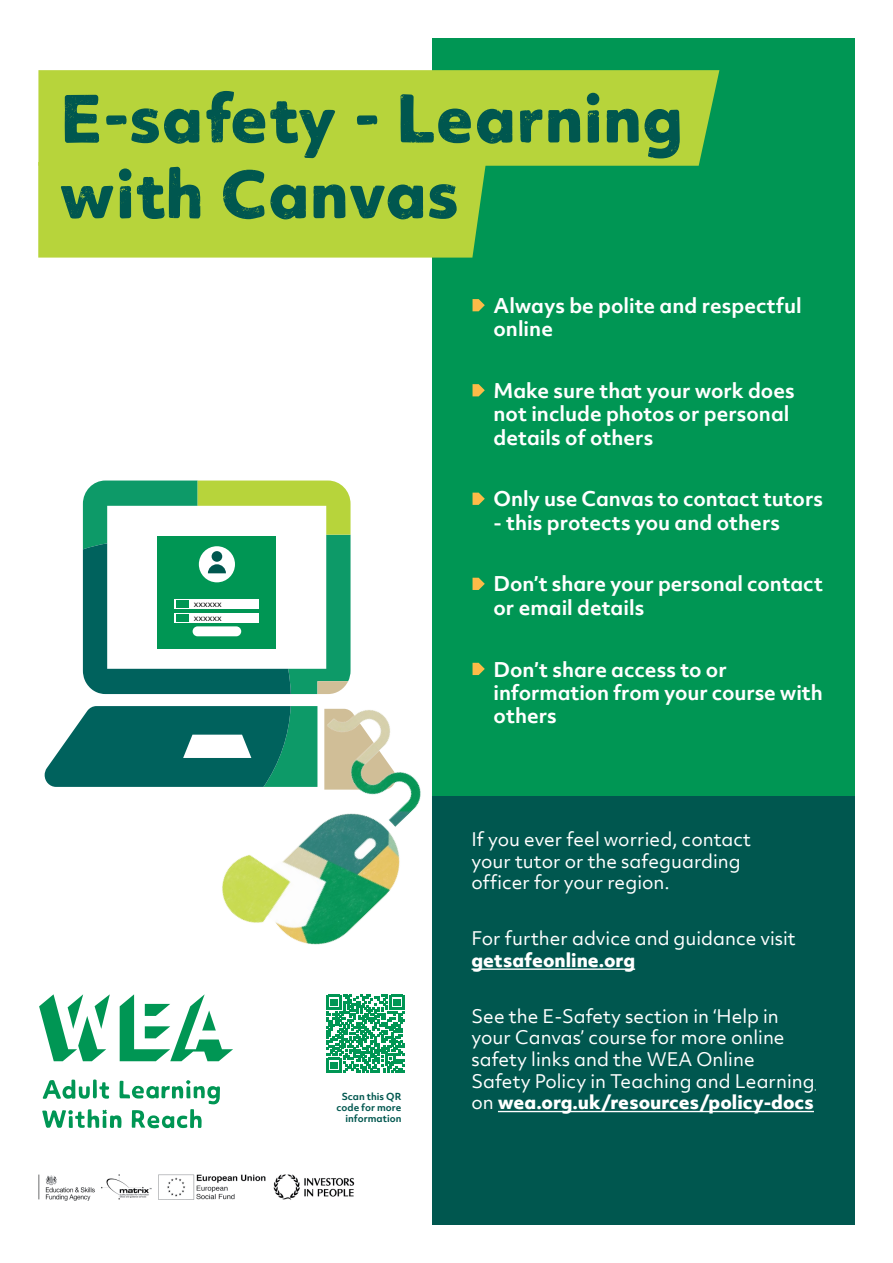
<style>
.page{position:relative;width:893px;height:1263px;background:#fff}
.page>*{position:absolute;margin:0;border:0;box-sizing:border-box;transform-origin:0 0}
.t1{font:63.15px/75.8px "WEA Headline";color:#00574f}
.t2{font:700 19.5px/23.4px "Objektiv Mk 2";color:#fff}
.t3{font:18px/21.6px "Objektiv Mk 2";color:#fff}
.t4{font:800 18px "Objektiv Mk 2";color:#fff}
.t5{font:700 9.3px/11.2px "Objektiv Mk 2";color:#00574f;text-align:right}
.t6{font:8.7px "Objektiv Mk 2";color:#000}
.s1{font-weight:800}
</style>
<div class="page">
<div style="left:432px;top:38px;width:423px;height:1187px;background:#009654"></div>
<div style="left:38px;top:70px;width:681px;height:96px;background:#b7d43b"></div>
<svg style="left:327px;top:1026px;width:77px;height:46px"></svg>
<svg style="left:120px;top:994px;width:113px;height:67px"></svg>
<svg style="left:39px;top:994px;width:71px;height:67px"></svg>
<svg style="left:42px;top:1079px;width:178px;height:49px"></svg>
<img style="left:38px;top:1174px;width:317px;height:26px">
<svg style="left:473px;top:299px;width:12px;height:12px"></svg>
<svg style="left:473px;top:384px;width:12px;height:12px"></svg>
<svg style="left:473px;top:493px;width:12px;height:12px"></svg>
<svg style="left:473px;top:578px;width:12px;height:12px"></svg>
<div style="left:432px;top:797px;width:423px;height:428px;background:#00574f"></div>
<hr style="left:471px;top:968px;width:164px;height:2px;background:#fff">
<hr style="left:498px;top:1111px;width:316px;height:1px;background:#fff">
<svg style="left:45px;top:706px;width:101px;height:81px"></svg>
<svg style="left:83px;top:480px;width:268px;height:214px"></svg>
<div style="left:175px;top:613px;width:84px;height:9px;background:#fff"></div>
<div style="left:176px;top:614px;width:13px;height:7px;background:#009654"></div>
<div style="left:175px;top:599px;width:84px;height:10px;background:#fff"></div>
<div style="left:176px;top:600px;width:13px;height:8px;background:#009654"></div>
<div style="left:38px;top:162px;width:448px;height:96px;background:#b7d43b"></div>
<img style="left:146px;top:661px;width:365px;height:365px">
<h1 class="t1" style="left:60px;top:79px;width:625px">E-safety - Learning with Canvas</h1>
<p class="t2" style="left:493px;top:293px;width:310px">Always be polite and respectful online</p>
<p class="t2" style="left:493px;top:378px;width:303px">Make sure that your work does not include photos or personal details of others</p>
<p class="t6" style="left:194px;top:598px;width:29px">xxxxxx</p>
<p class="t6" style="left:194px;top:611px;width:29px">xxxxxx</p>
<p class="t5" style="left:337px;top:1090px;width:66px">Scan this QR code for more information</p>
<p class="t2" style="left:493px;top:487px;width:331px">Only use Canvas to contact tutors</p>
<p class="t2" style="left:493px;top:510px;width:288px">- this protects you and others</p>
<p class="t2" style="left:493px;top:572px;width:331px">Don’t share your personal contact or email details</p>
<p class="t2" style="left:493px;top:657px;width:331px">Don’t share access to or information from your course with others</p>
<p class="t3" style="left:471px;top:828px;width:281px">If you ever feel worried, contact your tutor or the safeguarding officer for your region.</p>
<p class="t3" style="left:471px;top:927px;width:326px">For further advice and guidance visit</p>
<p class="t4" style="left:471px;top:947px;width:165px">getsafeonline.org</p>
<p class="t3" style="left:471px;top:1005px;width:345px">See the E-Safety section in ‘Help in your Canvas’ course for more online safety links and the WEA Online Safety Policy in Teaching and Learning on <span class="s1">wea.org.uk/resources/policy-docs</span></p>
</div>
